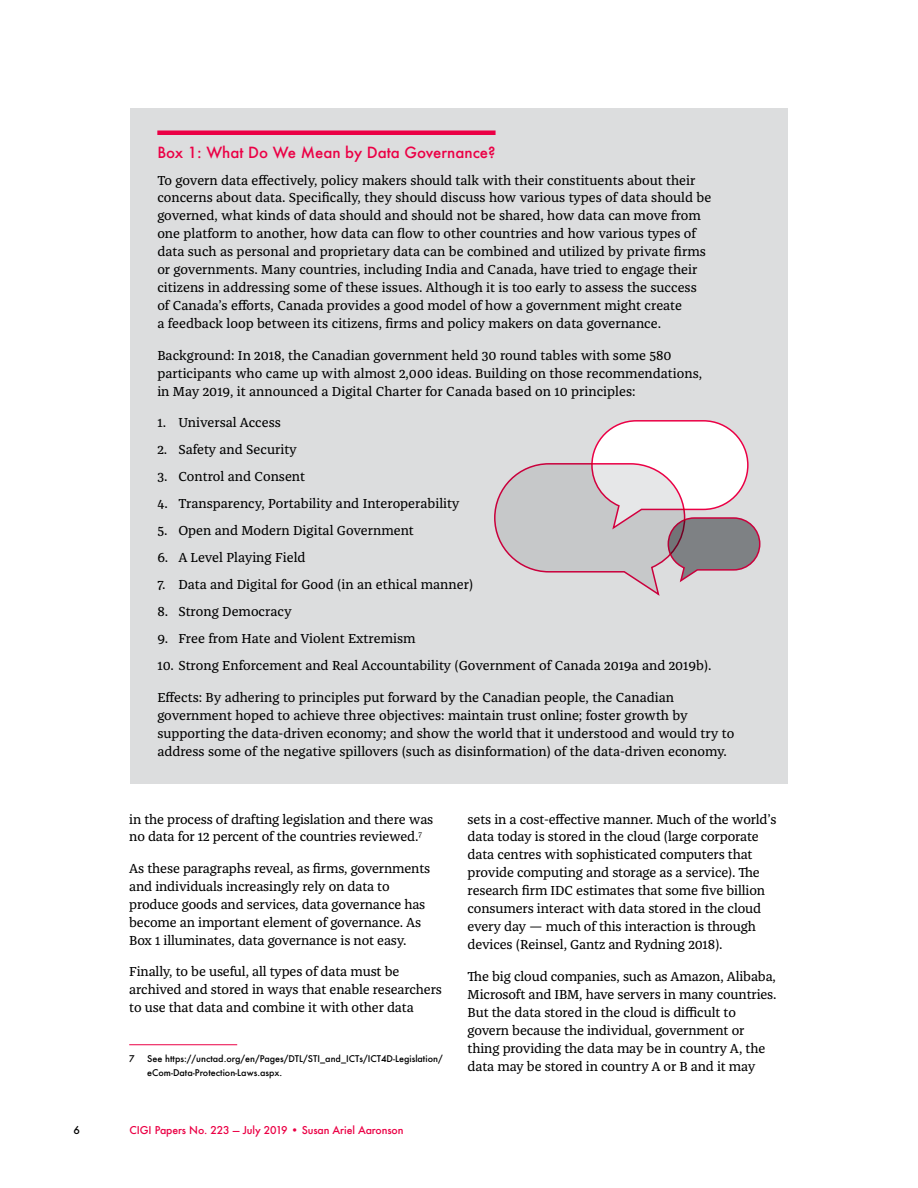
<style>
.page{position:relative;width:918px;height:1188px;background:#fff}
.page>*{position:absolute;margin:0;border:0;box-sizing:border-box;transform-origin:0 0}
.t1{font:500 15px "Futura";color:#eb0045}
.t2{font:13.5px/18px "Franziska Pro";color:#000}
.t3{font:500 10.5px "Futura";letter-spacing:-.01em;color:#eb0045}
.t4{font:500 10.5px "Futura";color:#000}
.t5{font:500 9px/13.5px "Futura";color:#000}
</style>
<div class="page">
<hr style="left:129px;top:1044px;width:108px;height:1px;background:#eb0045">
<div style="left:130px;top:108px;width:658px;height:676px;background:#dcddde"></div>
<div style="left:157px;top:130px;width:339px;height:5px;background:#eb0045"></div>
<svg style="left:494px;top:420px;width:267px;height:176px"></svg>
<p class="t1" style="left:157px;top:142px;width:340px">Box 1: What Do We Mean by Data Governance?</p>
<p class="t2" style="left:157px;top:171px;width:555px">To govern data effectively, policy makers should talk with their constituents about their concerns about data. Specifically, they should discuss how various types of data should be governed, what kinds of data should and should not be shared, how data can move from one platform to another, how data can flow to other countries and how various types of data such as personal and proprietary data can be combined and utilized by private firms or governments. Many countries, including India and Canada, have tried to engage their citizens in addressing some of these issues. Although it is too early to assess the success of Canada’s efforts, Canada provides a good model of how a government might create<br>a feedback loop between its citizens, firms and policy makers on data governance.</p>
<p class="t2" style="left:157px;top:346px;width:546px">Background: In 2018, the Canadian government held 30 round tables with some 580 participants who came up with almost 2,000 ideas. Building on those recommendations, in May 2019, it announced a Digital Charter for Canada based on 10 principles:</p>
<p class="t2" style="left:157px;top:414px;width:125px">1. Universal Access</p>
<p class="t2" style="left:157px;top:441px;width:141px">2. Safety and Security</p>
<p class="t2" style="left:157px;top:468px;width:149px">3. Control and Consent</p>
<p class="t2" style="left:157px;top:495px;width:304px">4. Transparency, Portability and Interoperability</p>
<p class="t2" style="left:157px;top:522px;width:258px">5. Open and Modern Digital Government</p>
<p class="t2" style="left:157px;top:549px;width:150px">6. A Level Playing Field</p>
<p class="t2" style="left:157px;top:576px;width:317px">7. Data and Digital for Good (in an ethical manner)</p>
<p class="t2" style="left:157px;top:603px;width:136px">8. Strong Democracy</p>
<p class="t2" style="left:157px;top:630px;width:260px">9. Free from Hate and Violent Extremism</p>
<p class="t2" style="left:157px;top:657px;width:556px">10. Strong Enforcement and Real Accountability (Government of Canada 2019a and 2019b).</p>
<p class="t2" style="left:157px;top:688px;width:579px">Effects: By adhering to principles put forward by the Canadian people, the Canadian government hoped to achieve three objectives: maintain trust online; foster growth by supporting the data-driven economy; and show the world that it understood and would try to address some of the negative spillovers (such as disinformation) of the data-driven economy.</p>
<p class="t2" style="left:129px;top:810px;width:306px">in the process of drafting legislation and there was no data for 12 percent of the countries reviewed.<sup>7</sup></p>
<p class="t2" style="left:129px;top:859px;width:303px">As these paragraphs reveal, as firms, governments and individuals increasingly rely on data to produce goods and services, data governance has become an important element of governance. As Box 1 illuminates, data governance is not easy.</p>
<p class="t2" style="left:129px;top:963px;width:314px">Finally, to be useful, all types of data must be archived and stored in ways that enable researchers to use that data and combine it with other data</p>
<p class="t5" style="left:129px;top:1052px;width:7px">7</p>
<p class="t5" style="left:147px;top:1052px;width:297px">See https://unctad.org/en/Pages/DTL/STI_and_ICTs/ICT4D-Legislation/ eCom-Data-Protection-Laws.aspx.</p>
<p class="t4" style="left:73px;top:1123px;width:8px">6</p>
<p class="t3" style="left:130px;top:1123px;width:275px">CIGI Papers No. 223 — July 2019 • Susan Ariel Aaronson</p>
<p class="t2" style="left:468px;top:810px;width:310px">sets in a cost-effective manner. Much of the world’s data today is stored in the cloud (large corporate data centres with sophisticated computers that provide computing and storage as a service). The research firm IDC estimates that some five billion consumers interact with data stored in the cloud every day — much of this interaction is through devices (Reinsel, Gantz and Rydning 2018).</p>
<p class="t2" style="left:468px;top:967px;width:311px">The big cloud companies, such as Amazon, Alibaba, Microsoft and IBM, have servers in many countries.<br>But the data stored in the cloud is difficult to govern because the individual, government or thing providing the data may be in country A, the data may be stored in country A or B and it may</p>
</div>
